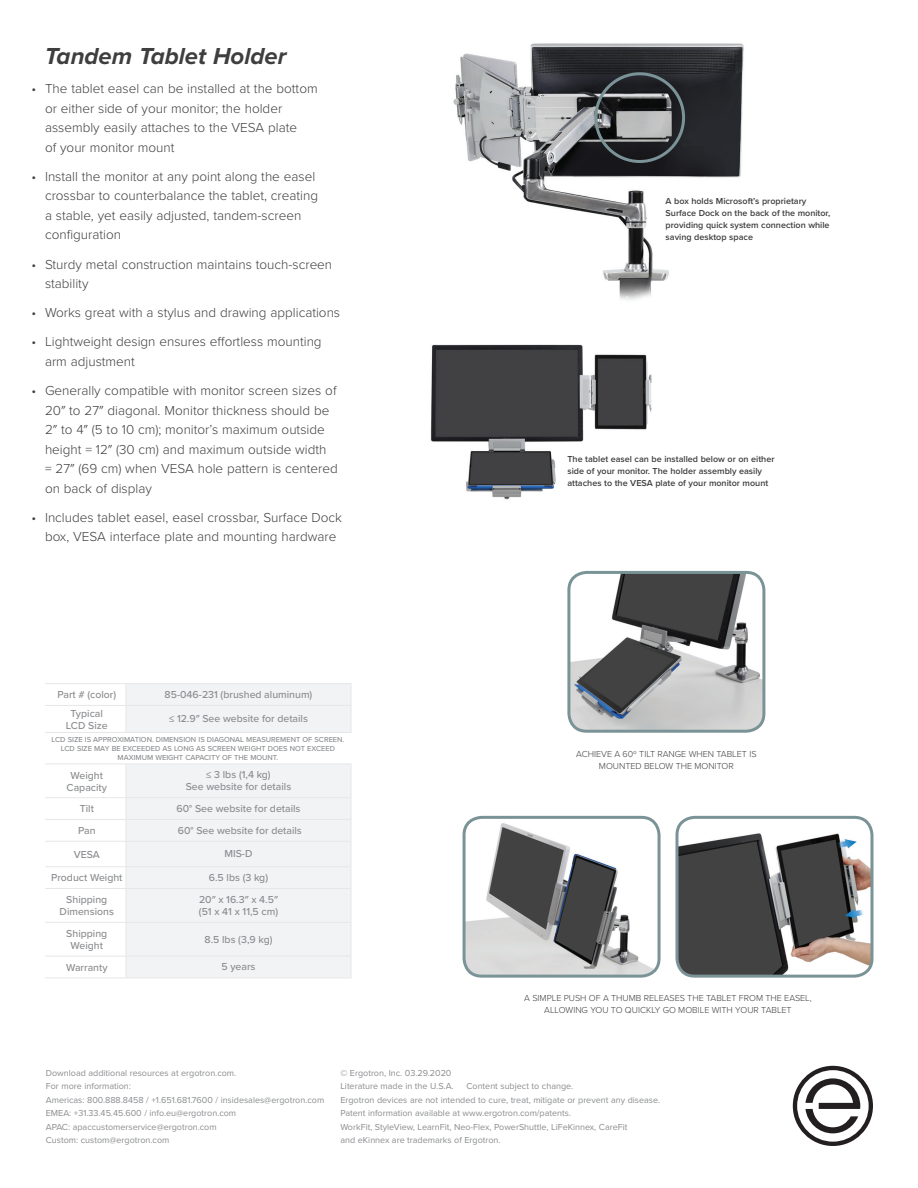
<style>
.page{position:relative;width:918px;height:1188px;background:#fff}
.page>*{position:absolute;margin:0;border:0;box-sizing:border-box;transform-origin:0 0}
.t1{font:italic 700 24px "Proxima Nova";color:#3e3e3f}
.t2{font:300 13.5px/19.5px "Proxima Nova";color:#3e3e3f}
.t3{font:500 10.5px/12px "Proxima Nova";color:#8a8c8f;text-align:center}
.t4{font:9px/13.5px "Proxima Nova";color:#8a8c8f}
.t5{font:600 9px/12px "Proxima Nova";color:#3e3e3f}
.t6{font:300 9px/12px "Proxima Nova";color:#3e3e3f;text-align:center}
.t7{font:500 7.5px/9px "Proxima Nova";color:#8a8c8f;text-align:center}
</style>
<div class="page">
<svg style="left:793px;top:1066px;width:80px;height:80px"></svg>
<div style="left:127px;top:684px;width:224px;height:294px;background:#f2f3f4"></div>
<div style="left:45px;top:732px;width:306px;height:32px;background:#fff"></div>
<hr style="left:45px;top:683px;width:81px;height:1px;background:#e6e7e9">
<hr style="left:126px;top:683px;width:225px;height:1px;background:#e6e7e9">
<hr style="left:126px;top:705px;width:225px;height:1px;background:#e6e7e9">
<svg style="left:351px;top:684px;width:1px;height:48px"></svg>
<hr style="left:126px;top:732px;width:225px;height:1px;background:#e6e7e9">
<hr style="left:126px;top:764px;width:225px;height:1px;background:#e6e7e9">
<hr style="left:351px;top:764px;width:1px;height:33px;background:#e6e7e9">
<hr style="left:126px;top:797px;width:225px;height:1px;background:#e6e7e9">
<hr style="left:126px;top:819px;width:225px;height:1px;background:#e6e7e9">
<hr style="left:126px;top:841px;width:225px;height:1px;background:#e6e7e9">
<hr style="left:126px;top:866px;width:225px;height:1px;background:#e6e7e9">
<svg style="left:351px;top:798px;width:1px;height:90px"></svg>
<hr style="left:126px;top:888px;width:225px;height:1px;background:#e6e7e9">
<hr style="left:351px;top:889px;width:1px;height:33px;background:#e6e7e9">
<hr style="left:126px;top:922px;width:225px;height:1px;background:#e6e7e9">
<hr style="left:351px;top:923px;width:1px;height:33px;background:#e6e7e9">
<hr style="left:126px;top:956px;width:225px;height:1px;background:#e6e7e9">
<svg style="left:45px;top:684px;width:82px;height:294px"></svg>
<svg style="left:351px;top:957px;width:1px;height:21px"></svg>
<hr style="left:45px;top:978px;width:81px;height:1px;background:#e6e7e9">
<hr style="left:126px;top:978px;width:225px;height:1px;background:#e6e7e9">
<img style="left:430px;top:344px;width:222px;height:156px">
<img style="left:453px;top:43px;width:291px;height:257px">
<div style="left:594px;top:72px;width:91px;height:91px;border:3px solid #7a9397;border-radius:50%"></div>
<img style="left:571px;top:572px;width:193px;height:157px">
<div style="left:567px;top:571px;width:198px;height:162px;border:3px solid #7a9397;border-radius:18px"></div>
<img style="left:464px;top:817px;width:193px;height:159px">
<div style="left:463px;top:816px;width:198px;height:162px;border:3px solid #7a9397;border-radius:18px"></div>
<img style="left:679px;top:817px;width:193px;height:157px">
<div style="left:675px;top:816px;width:198px;height:162px;border:3px solid #7a9397;border-radius:18px"></div>
<h1 class="t1" style="left:45px;top:38px;width:243px">Tandem Tablet Holder</h1>
<p class="t2" style="left:45px;top:78px;width:274px;text-indent:-14px">• The tablet easel can be installed at the bottom or either side of your monitor; the holder assembly easily attaches to the VESA plate<br>of your monitor mount</p>
<p class="t2" style="left:45px;top:166px;width:275px;text-indent:-14px">• Install the monitor at any point along the easel crossbar to counterbalance the tablet, creating a stable, yet easily adjusted, tandem-screen configuration</p>
<p class="t2" style="left:45px;top:254px;width:289px;text-indent:-14px">• Sturdy metal construction maintains touch-screen stability</p>
<p class="t2" style="left:32px;top:302px;width:310px">• Works great with a stylus and drawing applications</p>
<p class="t2" style="left:45px;top:332px;width:278px;text-indent:-14px">• Lightweight design ensures effortless mounting arm adjustment</p>
<p class="t2" style="left:45px;top:380px;width:294px;text-indent:-14px">• Generally compatible with monitor screen sizes of 20″ to 27″ diagonal. Monitor thickness should be 2″ to 4″ (5 to 10 cm); monitor’s maximum outside height = 12″ (30 cm) and maximum outside width<br>= 27″ (69 cm) when VESA hole pattern is centered on back of display</p>
<p class="t2" style="left:32px;top:507px;width:312px;text-align:center">• Includes tablet easel, easel crossbar, Surface Dock box, VESA interface plate and mounting hardware</p>
<p class="t3" style="left:57px;top:688px;width:60px">Part # (color)</p>
<p class="t3" style="left:165px;top:688px;width:149px">85-046-231 (brushed aluminum)</p>
<p class="t3" style="left:66px;top:707px;width:43px">Typical<br>LCD Size</p>
<p class="t3" style="left:169px;top:712px;width:140px">≤ 12.9″ See website for details</p>
<p class="t7" style="left:52px;top:735px;width:294px">LCD SIZE IS APPROXIMATION. DIMENSION IS DIAGONAL MEASUREMENT OF SCREEN.<br>LCD SIZE MAY BE EXCEEDED AS LONG AS SCREEN WEIGHT DOES NOT EXCEED<br>MAXIMUM WEIGHT CAPACITY OF THE MOUNT.</p>
<p class="t3" style="left:67px;top:769px;width:42px">Weight<br>Capacity</p>
<p class="t3" style="left:186px;top:768px;width:107px">≤ 3 lbs (1,4 kg)<br>See website for details</p>
<p class="t3" style="left:80px;top:802px;width:16px">Tilt</p>
<p class="t3" style="left:176px;top:802px;width:126px">60° See website for details</p>
<p class="t3" style="left:78px;top:824px;width:19px">Pan</p>
<p class="t3" style="left:178px;top:824px;width:126px">60° See website for details</p>
<p class="t3" style="left:74px;top:848px;width:28px">VESA</p>
<p class="t3" style="left:225px;top:848px;width:29px">MIS-D</p>
<p class="t3" style="left:51px;top:872px;width:73px">Product Weight</p>
<p class="t3" style="left:209px;top:871px;width:61px">6.5 lbs (3 kg)</p>
<p class="t3" style="left:60px;top:893px;width:56px">Shipping<br>Dimensions</p>
<p class="t3" style="left:199px;top:893px;width:81px;text-align:left">20″ x 16.3″ x 4.5″ (51 x 41 x 11,5 cm)</p>
<p class="t3" style="left:66px;top:927px;width:43px">Shipping<br>Weight</p>
<p class="t3" style="left:205px;top:933px;width:69px">8.5 lbs (3,9 kg)</p>
<p class="t3" style="left:66px;top:961px;width:43px">Warranty</p>
<p class="t3" style="left:221px;top:961px;width:36px">5 years</p>
<p class="t5" style="left:666px;top:194px;width:166px">A box holds Microsoft’s proprietary Surface Dock on the back of the monitor, providing quick system connection while saving desktop space</p>
<p class="t5" style="left:567px;top:453px;width:209px">The tablet easel can be installed below or on either side of your monitor. The holder assembly easily attaches to the VESA plate of your monitor mount</p>
<p class="t6" style="left:576px;top:747px;width:182px">ACHIEVE A 60º TILT RANGE WHEN TABLET IS<br>MOUNTED BELOW THE MONITOR</p>
<p class="t6" style="left:524px;top:991px;width:289px">A SIMPLE PUSH OF A THUMB RELEASES THE TABLET FROM THE EASEL,<br>ALLOWING YOU TO QUICKLY GO MOBILE WITH YOUR TABLET</p>
<p class="t4" style="left:46px;top:1065px;width:280px">Download additional resources at ergotron.com.<br>For more information:<br>Americas: 800.888.8458 / +1.651.681.7600 / insidesales@ergotron.com EMEA: +31.33.45.45.600 / info.eu@ergotron.com<br>APAC: apaccustomerservice@ergotron.com<br>Custom: custom@ergotron.com</p>
<p class="t4" style="left:340px;top:1065px;width:115px">© Ergotron, Inc. 03.29.2020<br>Literature made in the U.S.A.</p>
<p class="t4" style="left:340px;top:1079px;width:321px;text-indent:126px">Content subject to change.<br>Ergotron devices are not intended to cure, treat, mitigate or prevent any disease.<br>Patent information available at www.ergotron.com/patents.<br>WorkFit, StyleView, LearnFit, Neo-Flex, PowerShuttle, LiFeKinnex, CareFit<br>and eKinnex are trademarks of Ergotron.</p>
</div>
